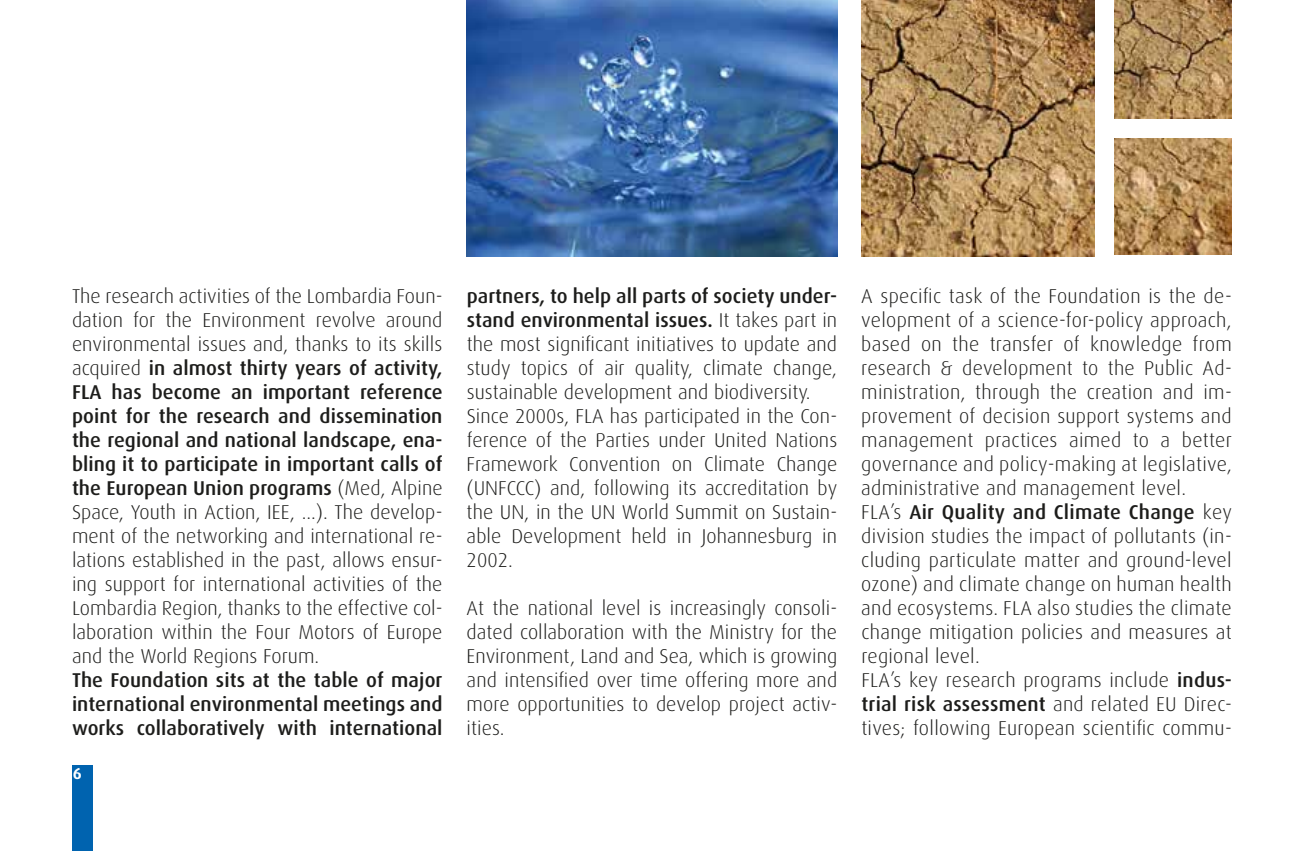
<style>
.page{position:relative;width:1304px;height:851px;background:#fff}
.page>*{position:absolute;margin:0;border:0;box-sizing:border-box;transform-origin:0 0}
.t1{font:300 20px/24px "Dax";letter-spacing:.01em;color:#1d1d1b;text-align:justify}
.t2{font:500 20px/24px "Dax";letter-spacing:.005em;color:#1d1d1b;text-align:justify}
.t3{font:700 16px "Dax";color:#fff}
.s1{font-weight:500}
</style>
<div class="page">
<img style="left:467px;top:0;width:370px;height:256px">
<img style="left:861px;top:0;width:233px;height:256px">
<img style="left:1115px;top:0;width:117px;height:118px">
<img style="left:1115px;top:139px;width:117px;height:115px">
<div style="left:72px;top:765px;width:21px;height:85px;background:#0063af"></div>
<p class="t1" style="left:72px;top:284px;width:372px">The research activities of the Lombardia Foun&shy;dation for the Environment revolve around environmental issues and, thanks to its skills acquired <span class="s1">in almost thirty years of activity, FLA has become an important reference point for the research and dissemination the regional and national landscape, ena&shy;bling it to participate in important calls of the European Union programs</span> (Med, Alpine Space, Youth in Action, IEE, ...). The develop&shy;ment of the networking and international re&shy;lations established in the past, allows ensur&shy;ing support for international activities of the Lombardia Region, thanks to the effective col&shy;laboration within the Four Motors of Europe and the World Regions Forum.</p>
<p class="t2" style="left:72px;top:668px;width:372px">The Foundation sits at the table of major international environmental meetings and works collaboratively with international</p>
<p class="t3" style="left:73px;top:764px;width:11px">6</p>
<p class="t1" style="left:467px;top:284px;width:372px;text-align:left"><span class="s1">partners, to help all parts of society under&shy;stand environmental issues.</span> It takes part in the most significant initiatives to update and study topics of air quality, climate change, sustainable development and biodiversity.<br>Since 2000s, FLA has participated in the Con&shy;ference of the Parties under United Nations Framework Convention on Climate Change (UNFCCC) and, following its accreditation by the UN, in the UN World Summit on Sustain&shy;able Development held in Johannesburg in 2002.</p>
<p class="t1" style="left:467px;top:596px;width:372px">At the national level is increasingly consoli&shy;dated collaboration with the Ministry for the Environment, Land and Sea, which is growing and intensified over time offering more and more opportunities to develop project activ&shy;ities.</p>
<p class="t1" style="left:861px;top:284px;width:372px;text-align:left">A specific task of the Foundation is the de&shy;velopment of a science-for-policy approach, based on the transfer of knowledge from research &amp; development to the Public Ad&shy;ministration, through the creation and im&shy;provement of decision support systems and management practices aimed to a better governance and policy-making at legislative, administrative and management level.<br>FLA’s <span class="s1">Air Quality and Climate Change</span> key division studies the impact of pollutants (in&shy;cluding particulate matter and ground-level ozone) and climate change on human health and ecosystems. FLA also studies the climate change mitigation policies and measures at regional level.<br>FLA’s key research programs include <span class="s1">indus&shy;trial risk assessment</span> and related EU Direc&shy;tives; following European scientific commu-</p>
</div>
